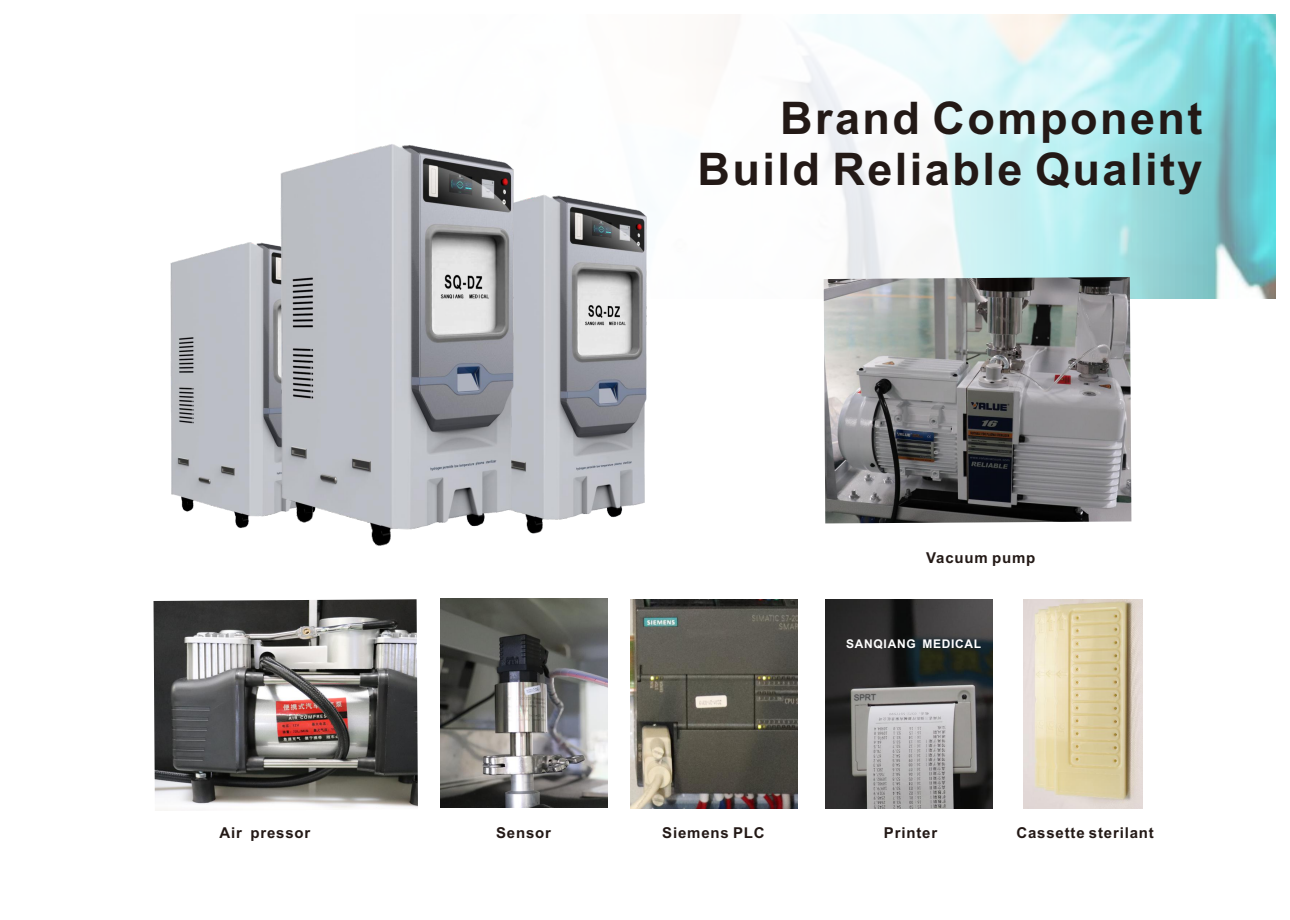
<style>
.page{position:relative;width:1290px;height:920px;background:#fff}
.page>*{position:absolute;margin:0;border:0;box-sizing:border-box;transform-origin:0 0}
.t1{font:700 45px/50.2px "Arial";letter-spacing:.055em;color:#231916;text-align:right}
.t2{font:700 15px "Arial";letter-spacing:.055em;color:#231916}
.t3{font:700 12px "Arial";letter-spacing:.055em;color:#fff}
</style>
<div class="page">
<img style="left:170px;top:298px;width:93px;height:230px">
<img style="left:170px;top:15px;width:1106px;height:283px">
<img style="left:630px;top:599px;width:167px;height:209px">
<img style="left:441px;top:599px;width:167px;height:209px">
<img style="left:153px;top:599px;width:265px;height:212px">
<img style="left:825px;top:599px;width:167px;height:209px">
<img style="left:1024px;top:600px;width:119px;height:208px">
<img style="left:531px;top:184px;width:130px;height:350px">
<img style="left:263px;top:131px;width:268px;height:415px">
<img style="left:824px;top:277px;width:307px;height:246px">
<h1 class="t1" style="left:697px;top:98px;width:507px">Brand Component<br>Build Reliable Quality</h1>
<p class="t2" style="left:926px;top:552px;width:111px">Vacuum pump</p>
<p class="t3" style="left:846px;top:639px;width:136px">SANQIANG MEDICAL</p>
<p class="t2" style="left:219px;top:827px;width:92px">Air pressor</p>
<p class="t2" style="left:496px;top:827px;width:57px">Sensor</p>
<p class="t2" style="left:662px;top:827px;width:104px">Siemens PLC</p>
<p class="t2" style="left:884px;top:827px;width:55px">Printer</p>
<p class="t2" style="left:1016px;top:827px;width:139px">Cassette sterilant</p>
</div>
